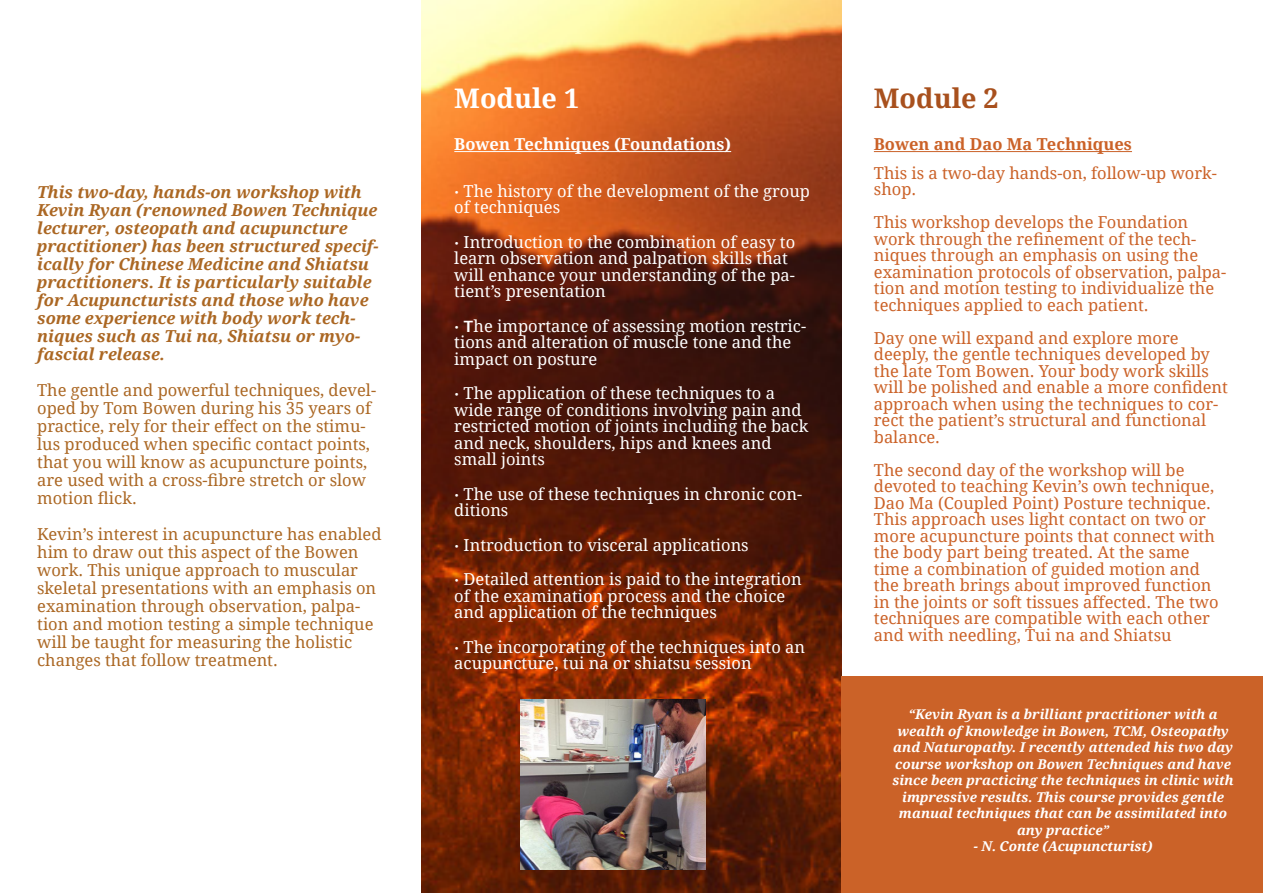
<style>
.page{position:relative;width:1263px;height:893px;background:#fff}
.page>*{position:absolute;margin:0;border:0;box-sizing:border-box;transform-origin:0 0}
.Cover_Title{font:700 27px "Droid Serif";color:#fff}
.Cover_Title-2{font:700 27px "Droid Serif";color:#a8501d}
.Cover_Title-3{font:16.5px/16.5px "Droid Serif";color:#cb6228}
.Cover_Title-4{font:16.5px/16.5px "Droid Serif";color:#fff}
.Cover_Title-5{font:16.5px/18px "Droid Serif";color:#ab6723}
.Cover_Title-6{font:italic 700 16.5px/18px "Droid Serif";color:#ab6723}
.Cover_Title-7{font:700 16.5px "Droid Serif";color:#fff}
.Cover_Title-8{font:700 16.5px "Droid Serif";color:#cb6228}
.t1{font:italic 700 13.5px/16.5px "Droid Serif";color:#fff;text-align:center}
.s1{font-family:"Martel Sans";font-weight:700}
</style>
<div class="page">
<img style="left:421px;top:0;width:421px;height:893px">
<hr style="left:454px;top:151px;width:277px;height:1px;background:#fff">
<hr style="left:874px;top:151px;width:258px;height:1px;background:#cb6228">
<img style="left:520px;top:699px;width:185px;height:171px">
<div style="left:842px;top:676px;width:420px;height:217px;background:#cb6228"></div>
<p class="Cover_Title-6" style="left:37px;top:182px;width:343px">This two-day, hands-on workshop with Kevin Ryan (renowned Bowen Technique lecturer, osteopath and acupuncture practitioner) has been structured specif&shy;ically for Chinese Medicine and Shiatsu practitioners. It is particularly suitable for Acupuncturists and those who have some experience with body work tech&shy;niques such as Tui na, Shiatsu or myo&shy;fascial release.</p>
<p class="Cover_Title-5" style="left:37px;top:380px;width:340px">The gentle and powerful techniques, devel&shy;oped by Tom Bowen during his 35 years of practice, rely for their effect on the stimu&shy;lus produced when specific contact points, that you will know as acupuncture points, are used with a cross-fibre stretch or slow motion flick.</p>
<p class="Cover_Title-5" style="left:37px;top:524px;width:346px">Kevin’s interest in acupuncture has enabled him to draw out this aspect of the Bowen work. This unique approach to muscular skeletal presentations with an emphasis on examination through observation, palpa&shy;tion and motion testing a simple technique will be taught for measuring the holistic changes that follow treatment.</p>
<p class="Cover_Title" style="left:454px;top:80px;width:126px">Module 1</p>
<p class="Cover_Title-7" style="left:454px;top:133px;width:278px">Bowen Techniques (Foundations)</p>
<p class="Cover_Title-4" style="left:454px;top:182px;width:357px"><span class="s1">∙</span> The history of the development of the group of techniques</p>
<p class="Cover_Title-4" style="left:454px;top:233px;width:342px"><span class="s1">∙</span> Introduction to the combination of easy to learn observation and palpation skills that will enhance your understanding of the pa&shy;tient’s presentation</p>
<p class="Cover_Title-4" style="left:454px;top:317px;width:353px"><span class="s1">∙ T</span>he importance of assessing motion restric&shy;tions and alteration of muscle tone and the impact on posture</p>
<p class="Cover_Title-4" style="left:454px;top:385px;width:356px"><span class="s1">∙</span> The application of these techniques to a wide range of conditions involving pain and restricted motion of joints including the back and neck, shoulders, hips and knees and small joints</p>
<p class="Cover_Title-4" style="left:454px;top:485px;width:349px"><span class="s1">∙</span> The use of these techniques in chronic con&shy;ditions</p>
<p class="Cover_Title-4" style="left:454px;top:536px;width:296px"><span class="s1">∙</span> Introduction to visceral applications</p>
<p class="Cover_Title-4" style="left:454px;top:571px;width:349px"><span class="s1">∙</span> Detailed attention is paid to the integration of the examination process and the choice and application of the techniques</p>
<p class="Cover_Title-4" style="left:454px;top:638px;width:352px"><span class="s1">∙</span> The incorporating of the techniques into an acupuncture, tui na or shiatsu session</p>
<p class="Cover_Title-2" style="left:874px;top:80px;width:126px">Module 2</p>
<p class="Cover_Title-8" style="left:874px;top:133px;width:260px">Bowen and Dao Ma Techniques</p>
<p class="Cover_Title-3" style="left:874px;top:164px;width:345px">This is a two-day hands-on, follow-up work&shy;shop.</p>
<p class="Cover_Title-3" style="left:874px;top:214px;width:354px">This workshop develops the Foundation work through the refinement of the tech&shy;niques through an emphasis on using the examination protocols of observation, palpa&shy;tion and motion testing to individualize the techniques applied to each patient.</p>
<p class="Cover_Title-3" style="left:874px;top:329px;width:356px">Day one will expand and explore more deeply, the gentle techniques developed by the late Tom Bowen. Your body work skills will be polished and enable a more confident approach when using the techniques to cor&shy;rect the patient’s structural and functional balance.</p>
<p class="Cover_Title-3" style="left:874px;top:461px;width:346px">The second day of the workshop will be devoted to teaching Kevin’s own technique, Dao Ma (Coupled Point) Posture technique.<br>This approach uses light contact on two or more acupuncture points that connect with the body part being treated. At the same time a combination of guided motion and the breath brings about improved function in the joints or soft tissues affected. The two techniques are compatible with each other and with needling, Tui na and Shiatsu</p>
<p class="t1" style="left:892px;top:706px;width:343px">“Kevin Ryan is a brilliant practitioner with a wealth of knowledge in Bowen, TCM, Osteopathy and Naturopathy. I recently attended his two day course workshop on Bowen Techniques and have since been practicing the techniques in clinic with impressive results. This course provides gentle manual techniques that can be assimilated into any practice”</p>
<p class="t1" style="left:974px;top:838px;width:180px">- N. Conte (Acupuncturist)</p>
</div>
